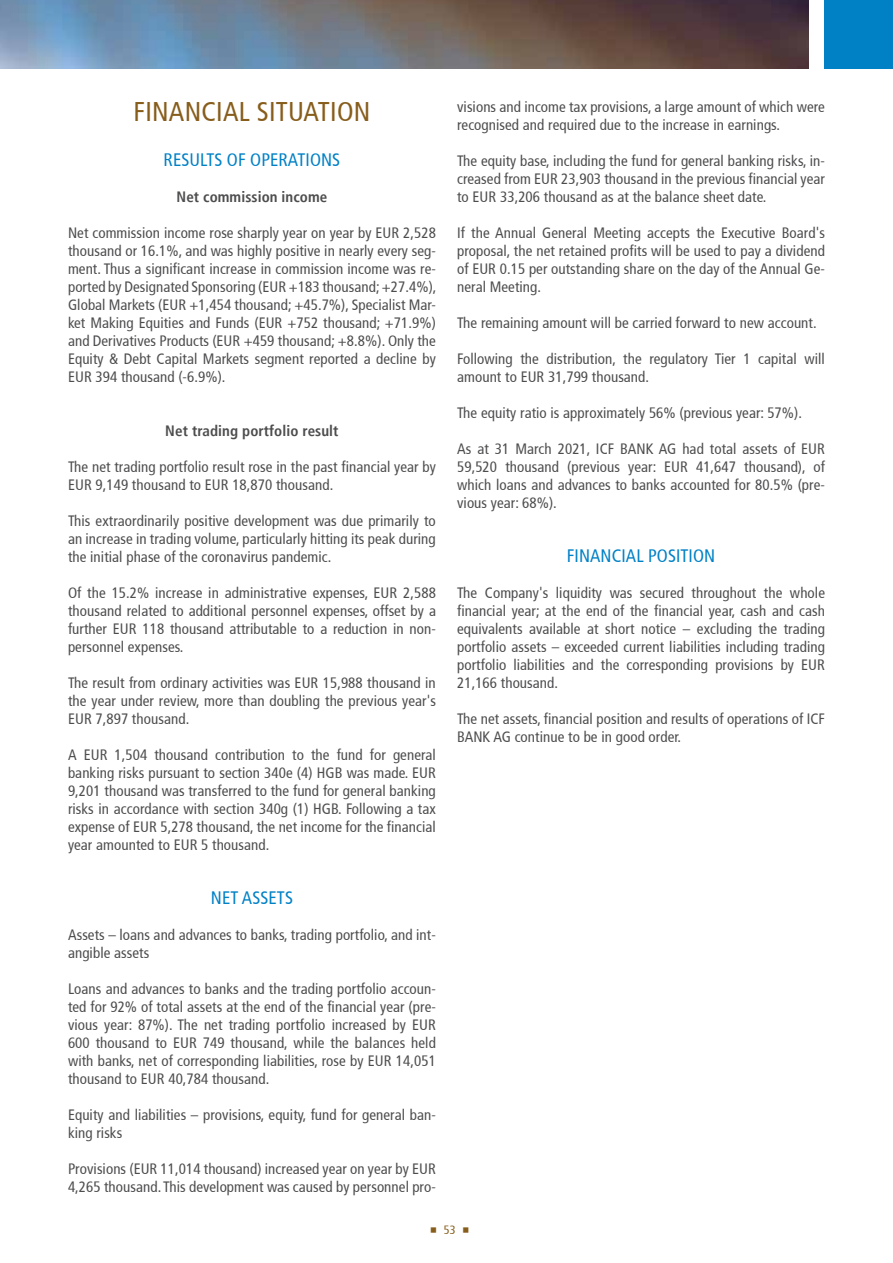
<style>
.page{position:relative;width:893px;height:1263px;background:#fff}
.page>*{position:absolute;margin:0;border:0;box-sizing:border-box;transform-origin:0 0}
.t1{font:condensed 27px "Frutiger";letter-spacing:.01em;color:#875d1b}
.t2{font:condensed 18px "Frutiger";letter-spacing:.005em;color:#0081c6}
.t3{font:condensed 15px/18px "Frutiger";letter-spacing:.005em;color:#4d4d4f}
.t4{font:700 condensed 15px "Frutiger LT";letter-spacing:.005em;color:#4d4d4f}
.t5{font:condensed 12px "Frutiger";color:#875d1b}
</style>
<div class="page">
<img style="left:0;top:0;width:808px;height:68px">
<div style="left:825px;top:0;width:68px;height:68px;background:#0081c6"></div>
<h1 class="t1" style="left:134px;top:95px;width:26px">Financia</h1>
<h1 class="t1" style="left:239px;top:95px;width:129px">l situation</h1>
<p class="t2" style="left:164px;top:149px;width:178px">Results of operations</p>
<p class="t4" style="left:177px;top:187px;width:152px">Net commission income</p>
<p class="t3" style="left:68px;top:223px;width:316px">Net commission income rose sharply year on year by EUR</p>
<p class="t3" style="left:68px;top:223px;width:369px;text-align:justify;text-indent:335px">2,528 thousand or 16.1%, and was highly positive in nearly every seg&shy;ment. Thus a significant increase in commission income was re&shy;ported by Designated Sponsoring (EUR</p>
<p class="t3" style="left:289px;top:277px;width:149px">+183 thousand; +27.4%),</p>
<p class="t3" style="left:68px;top:295px;width:103px">Global Markets (EUR</p>
<p class="t3" style="left:68px;top:295px;width:369px;text-indent:121px">+1,454 thousand; +45.7%), Specialist Mar&shy;ket Making Equities and Funds (EUR</p>
<p class="t3" style="left:287px;top:313px;width:150px">+752 thousand; +71.9%)</p>
<p class="t3" style="left:68px;top:331px;width:157px">and Derivatives Products (EUR</p>
<p class="t3" style="left:68px;top:331px;width:369px;text-align:justify;text-indent:176px">+459 thousand; +8.8%). Only the Equity &amp; Debt Capital Markets segment reported a decline by EUR</p>
<p class="t3" style="left:96px;top:367px;width:131px">394 thousand (-6.9%).</p>
<p class="t4" style="left:165px;top:421px;width:175px">Net trading portfolio result</p>
<p class="t3" style="left:68px;top:457px;width:369px">The net trading portfolio result rose in the past financial year by<br>EUR</p>
<p class="t3" style="left:96px;top:475px;width:118px">9,149 thousand to EUR</p>
<p class="t3" style="left:232px;top:475px;width:102px">18,870 thousand.</p>
<p class="t3" style="left:68px;top:511px;width:369px;text-align:justify">This extraordinarily positive development was due primarily to an increase in trading volume, particularly hitting its peak during the initial phase of the coronavirus pandemic.</p>
<p class="t3" style="left:68px;top:583px;width:314px">Of the 15.2% increase in administrative expenses, EUR</p>
<p class="t3" style="left:68px;top:583px;width:369px;text-align:justify;text-indent:335px">2,588 thousand related to additional personnel expenses, offset by a further EUR</p>
<p class="t3" style="left:68px;top:619px;width:369px;text-indent:74px">118 thousand attributable to a reduction in non&shy;personnel expenses.</p>
<p class="t3" style="left:68px;top:673px;width:236px">The result from ordinary activities was EUR</p>
<p class="t3" style="left:68px;top:673px;width:369px;text-align:justify;text-indent:255px">15,988 thousand in the year under review, more than doubling the previous year's EUR</p>
<p class="t3" style="left:96px;top:709px;width:95px">7,897 thousand.</p>
<p class="t3" style="left:68px;top:745px;width:25px">A EUR</p>
<p class="t3" style="left:68px;top:745px;width:369px;text-indent:47px">1,504 thousand contribution to the fund for general banking risks pursuant to section 340e (4) HGB was made. EUR 9,201 thousand was transferred to the fund for general banking risks in accordance with section 340g (1) HGB. Following a tax expense of EUR</p>
<p class="t3" style="left:68px;top:817px;width:369px;text-indent:92px">5,278 thousand, the net income for the financial year amounted to EUR</p>
<p class="t3" style="left:201px;top:835px;width:70px">5 thousand.</p>
<p class="t2" style="left:211px;top:887px;width:84px">Net assets</p>
<p class="t3" style="left:68px;top:925px;width:369px">Assets – loans and advances to banks, trading portfolio, and int&shy;angible assets</p>
<p class="t3" style="left:68px;top:979px;width:369px">Loans and advances to banks and the trading portfolio accoun&shy;ted for 92% of total assets at the end of the financial year (pre&shy;vious year: 87%). The net trading portfolio increased by EUR 600 thousand to EUR</p>
<p class="t3" style="left:68px;top:1033px;width:369px;text-indent:135px">749 thousand, while the balances held with banks, net of corresponding liabilities, rose by EUR</p>
<p class="t3" style="left:396px;top:1051px;width:41px">14,051</p>
<p class="t3" style="left:68px;top:1069px;width:82px">thousand to EUR</p>
<p class="t3" style="left:168px;top:1069px;width:102px">40,784 thousand.</p>
<p class="t3" style="left:68px;top:1105px;width:369px">Equity and liabilities – provisions, equity, fund for general ban&shy;king risks</p>
<p class="t3" style="left:68px;top:1159px;width:75px">Provisions (EUR</p>
<p class="t3" style="left:68px;top:1159px;width:369px;text-indent:93px">11,014 thousand) increased year on year by EUR<br>4,265 thousand. This development was caused by personnel pro-</p>
<p class="t3" style="left:457px;top:97px;width:369px">visions and income tax provisions, a large amount of which were recognised and required due to the increase in earnings.</p>
<p class="t3" style="left:457px;top:151px;width:369px">The equity base, including the fund for general banking risks, in&shy;creased from EUR</p>
<p class="t3" style="left:561px;top:169px;width:265px">23,903 thousand in the previous financial year</p>
<p class="t3" style="left:457px;top:187px;width:24px">to EUR</p>
<p class="t3" style="left:500px;top:187px;width:268px">33,206 thousand as at the balance sheet date.</p>
<p class="t3" style="left:457px;top:223px;width:369px;text-align:justify">If the Annual General Meeting accepts the Executive Board's proposal, the net retained profits will be used to pay a dividend of EUR</p>
<p class="t3" style="left:457px;top:259px;width:369px;text-indent:43px">0.15 per outstanding share on the day of the Annual Ge&shy;neral Meeting.</p>
<p class="t3" style="left:457px;top:313px;width:361px">The remaining amount will be carried forward to new account.</p>
<p class="t3" style="left:457px;top:349px;width:369px">Following the distribution, the regulatory Tier 1 capital will amount to EUR</p>
<p class="t3" style="left:548px;top:367px;width:102px">31,799 thousand.</p>
<p class="t3" style="left:457px;top:403px;width:346px">The equity ratio is approximately 56% (previous year: 57%).</p>
<p class="t3" style="left:457px;top:439px;width:353px">As at 31 March 2021, ICF BANK AG had total assets of EUR<br>59,520 thousand (previous year: EUR</p>
<p class="t3" style="left:457px;top:457px;width:369px;text-align:justify;text-indent:239px">41,647 thousand), of which loans and advances to banks accounted for 80.5% (pre&shy;vious year: 68%).</p>
<p class="t2" style="left:567px;top:545px;width:18px">Financia</p>
<p class="t2" style="left:636px;top:545px;width:78px">l position</p>
<p class="t3" style="left:457px;top:583px;width:369px">The Company's liquidity was secured throughout the whole financial year; at the end of the financial year, cash and cash equivalents available at short notice – excluding the trading portfolio assets – exceeded current liabilities including trading portfolio liabilities and the corresponding provisions by EUR 21,166 thousand.</p>
<p class="t3" style="left:457px;top:709px;width:369px">The net assets, financial position and results of operations of ICF<br>BANK AG continue to be in good order.</p>
<p class="t5" style="left:430px;top:1223px;width:41px">○ 53 ○</p>
</div>
